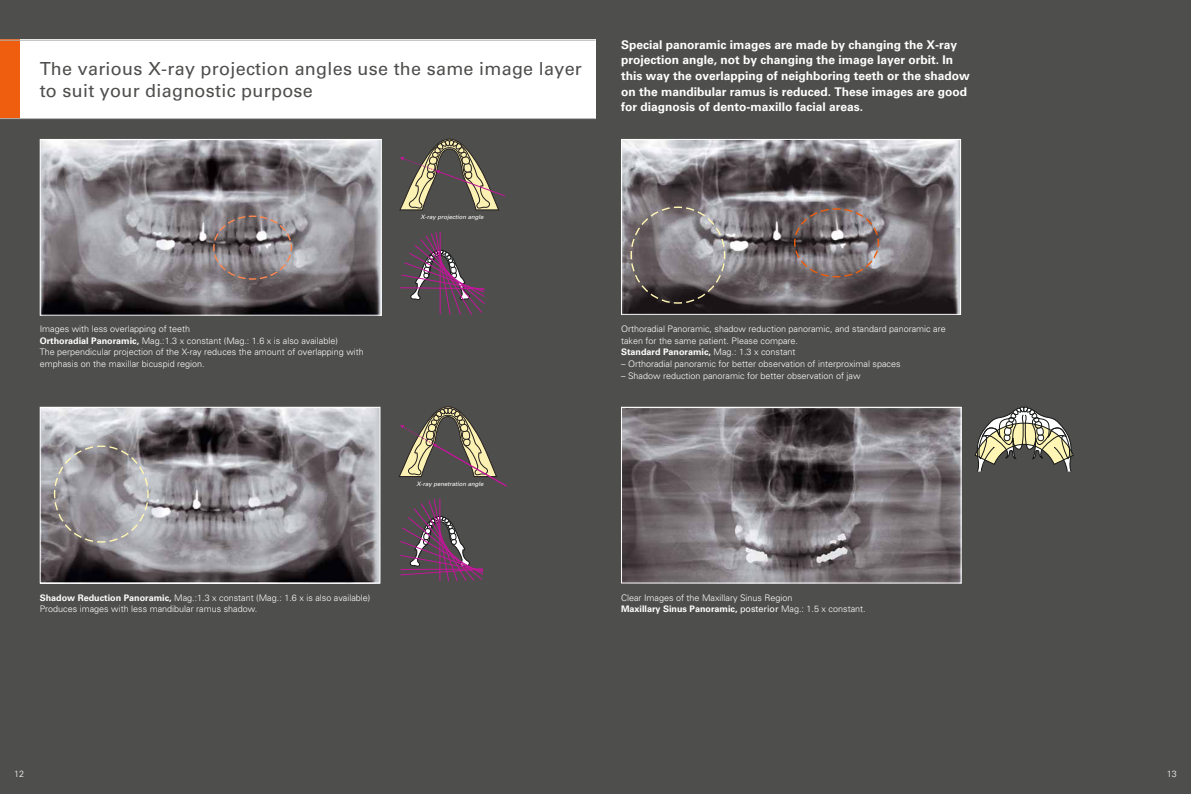
<style>
.page{position:relative;width:1191px;height:794px;background:#4e4e4d}
.page>*{position:absolute;margin:0;border:0;box-sizing:border-box;transform-origin:0 0}
.t1{font:18px/22px "Univers";letter-spacing:.015em;color:#4e4e4d}
.t2{font:700 12px/15.6px "Univers";color:#fff}
.t3{font:300 9px/11.7px "Univers";color:#fff}
.t4{font:italic 6px "Univers";color:#fff}
.s1{font-weight:700}
.s2{font-weight:400}
</style>
<div class="page">
<img style="left:42px;top:141px;width:338px;height:173px">
<div style="left:40px;top:139px;width:342px;height:177px;border:1px solid #fff"></div>
<svg style="left:400px;top:138px;width:106px;height:72px"></svg>
<svg style="left:400px;top:232px;width:85px;height:83px"></svg>
<img style="left:42px;top:409px;width:336px;height:172px">
<div style="left:40px;top:407px;width:340px;height:176px;border:1px solid #fff"></div>
<svg style="left:53px;top:445px;width:96px;height:98px;background:#9b989b"></svg>
<svg style="left:399px;top:407px;width:108px;height:80px"></svg>
<svg style="left:400px;top:498px;width:84px;height:84px"></svg>
<img style="left:623px;top:141px;width:336px;height:172px">
<div style="left:621px;top:139px;width:340px;height:176px;border:1px solid #fff"></div>
<svg style="left:793px;top:207px;width:86px;height:71px;background:#7d7172"></svg>
<svg style="left:630px;top:206px;width:96px;height:98px;background:#7a7476"></svg>
<svg style="left:212px;top:215px;width:81px;height:65px;background:#867d7e"></svg>
<img style="left:623px;top:409px;width:336px;height:172px">
<div style="left:621px;top:407px;width:340px;height:176px;border:1px solid #fff"></div>
<svg style="left:974px;top:406px;width:99px;height:66px"></svg>
<div style="left:0;top:40px;width:20px;height:79px;background:#ee5e0e"></div>
<div style="left:20px;top:40px;width:575px;height:79px;background:#fff"></div>
<hr style="left:0;top:118px;width:595px;height:1px;background:#afb0b0">
<hr style="left:0;top:40px;width:595px;height:1px;background:#afb0b0">
<h1 class="t1" style="left:40px;top:59px;width:544px">The various X-ray projection angles use the same image layer to suit your diagnostic purpose</h1>
<p class="t2" style="left:621px;top:38px;width:350px">Special panoramic images are made by changing the X-ray projection angle, not by changing the image layer orbit. In this way the overlapping of neighboring teeth or the shadow on the mandibular ramus is reduced. These images are good for diagnosis of dento-maxillo facial areas.</p>
<p class="t4" style="left:420px;top:214px;width:65px">X-ray projection angle</p>
<p class="t3" style="left:40px;top:323px;width:326px">Images with less overlapping of teeth<br><span class="s1">Orthoradial Panoramic,</span> Mag.:1.3 x constant (Mag.: 1.6 x is also available)<br>The perpendicular projection of the X-ray reduces the amount of overlapping with emphasis on the maxillar bicuspid region.</p>
<p class="t4" style="left:416px;top:482px;width:69px">X-ray penetration angle</p>
<p class="t3" style="left:621px;top:324px;width:326px">Orthoradial Panoramic, shadow reduction panoramic, and standard panoramic are taken for the same patient. Please compare.<br><span class="s1">Standard Panoramic,</span> Mag.: 1.3 x constant</p>
<p class="t3" style="left:621px;top:359px;width:281px">– Orthoradial panoramic for better observation of interproximal spaces</p>
<p class="t3" style="left:621px;top:370px;width:241px">– Shadow reduction panoramic for better observation of jaw</p>
<p class="t3" style="left:40px;top:592px;width:332px"><span class="s1">Shadow Reduction Panoramic,</span> Mag.:1.3 x constant (Mag.: 1.6 x is also available)<br>Produces images with less mandibular ramus shadow.</p>
<p class="t3" style="left:621px;top:592px;width:246px">Clear Images of the Maxillary Sinus Region<br><span class="s1">Maxillary Sinus Panoramic,</span> <span class="s2">posterior</span> Mag.: 1.5 x constant.</p>
<p class="t3" style="left:14px;top:769px;width:12px">12</p>
<p class="t3" style="left:1166px;top:769px;width:12px">13</p>
</div>
